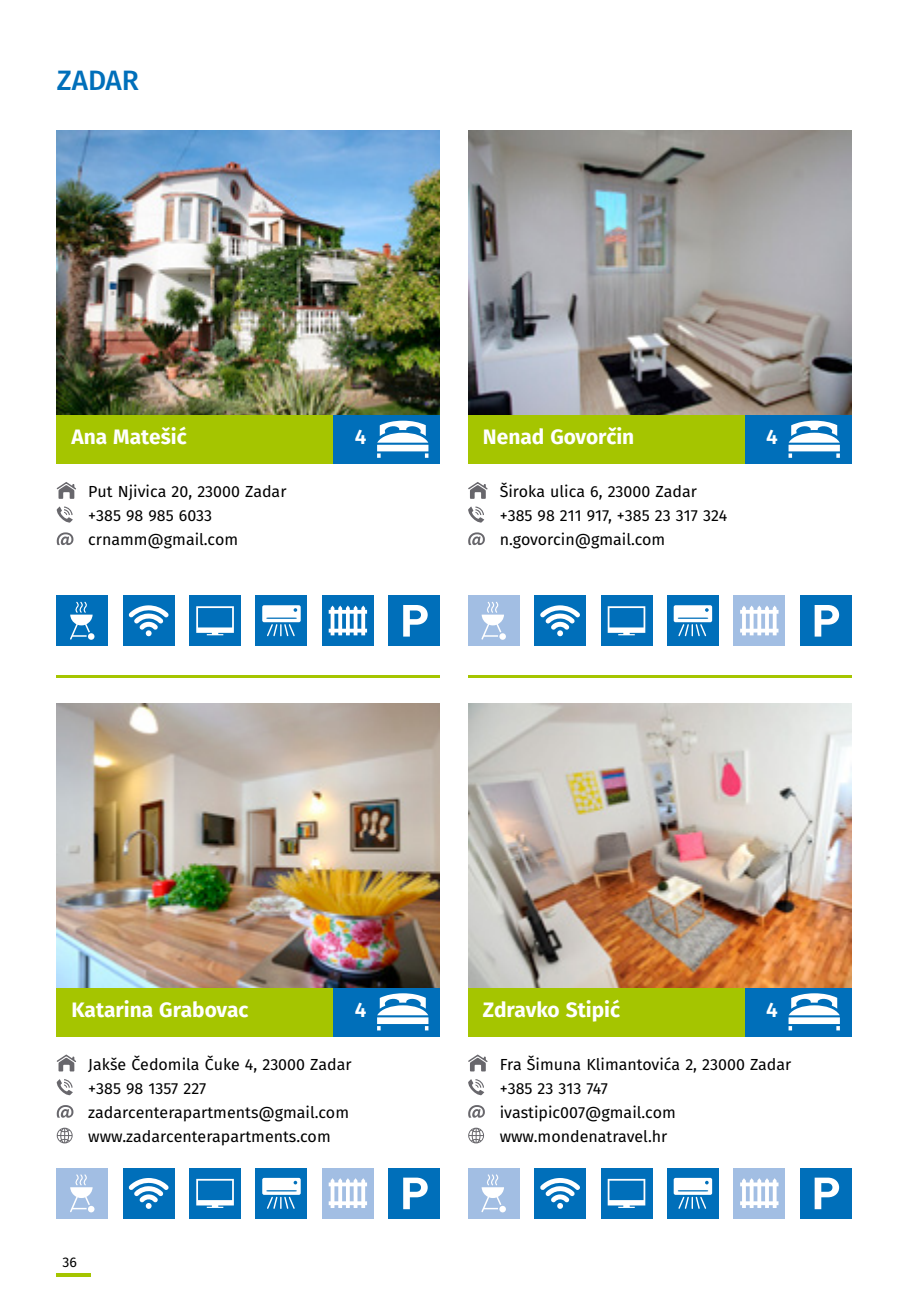
<style>
.page{position:relative;width:908px;height:1304px;background:#fff}
.page>*{position:absolute;margin:0;border:0;box-sizing:border-box;transform-origin:0 0}
.t1{font:500 28px "Fira Sans";color:#006fba}
.t2{font:700 20.8px "Fira Sans";color:#fff}
.t3{font:600 20.8px "Fira Sans";color:#fff}
.t4{font:16px/24px "Fira Sans";color:#000}
.t5{font:14px "Fira Sans";color:#000}
</style>
<div class="page">
<hr style="left:57px;top:1273px;width:34px;height:4px;background:#a5c500">
<img style="left:57px;top:130px;width:382px;height:285px">
<div style="left:57px;top:415px;width:382px;height:48px;background:#a5c500"></div>
<div style="left:333px;top:415px;width:106px;height:48px;background:#006fba"></div>
<svg style="left:377px;top:421px;width:51px;height:37px"></svg>
<svg style="left:57px;top:532px;width:16px;height:13px"></svg>
<svg style="left:56px;top:506px;width:17px;height:17px"></svg>
<svg style="left:57px;top:482px;width:19px;height:17px"></svg>
<div style="left:57px;top:595px;width:51px;height:51px;background:#006fba"></div>
<svg style="left:70px;top:602px;width:24px;height:38px"></svg>
<div style="left:123px;top:595px;width:51px;height:51px;background:#006fba"></div>
<svg style="left:128px;top:605px;width:41px;height:31px"></svg>
<div style="left:189px;top:595px;width:51px;height:51px;background:#006fba"></div>
<svg style="left:196px;top:606px;width:38px;height:29px"></svg>
<div style="left:388px;top:595px;width:51px;height:51px;background:#006fba"></div>
<svg style="left:403px;top:605px;width:24px;height:32px"></svg>
<div style="left:256px;top:595px;width:51px;height:51px;background:#006fba"></div>
<svg style="left:262px;top:605px;width:38px;height:31px"></svg>
<div style="left:322px;top:595px;width:51px;height:51px;background:#006fba"></div>
<svg style="left:328px;top:606px;width:39px;height:29px"></svg>
<img style="left:468px;top:130px;width:382px;height:285px">
<div style="left:468px;top:415px;width:382px;height:48px;background:#a5c500"></div>
<div style="left:744px;top:415px;width:106px;height:48px;background:#006fba"></div>
<svg style="left:788px;top:421px;width:51px;height:37px"></svg>
<svg style="left:468px;top:532px;width:16px;height:13px"></svg>
<svg style="left:468px;top:506px;width:16px;height:17px"></svg>
<svg style="left:468px;top:482px;width:19px;height:17px"></svg>
<div style="left:468px;top:595px;width:51px;height:51px;background:#a2bee3"></div>
<svg style="left:481px;top:602px;width:24px;height:38px"></svg>
<div style="left:534px;top:595px;width:51px;height:51px;background:#006fba"></div>
<svg style="left:540px;top:605px;width:40px;height:31px"></svg>
<div style="left:600px;top:595px;width:51px;height:51px;background:#006fba"></div>
<svg style="left:607px;top:606px;width:38px;height:29px"></svg>
<div style="left:799px;top:595px;width:51px;height:51px;background:#006fba"></div>
<svg style="left:814px;top:605px;width:24px;height:32px"></svg>
<div style="left:667px;top:595px;width:51px;height:51px;background:#006fba"></div>
<svg style="left:673px;top:605px;width:38px;height:31px"></svg>
<div style="left:733px;top:595px;width:51px;height:51px;background:#a2bee3"></div>
<svg style="left:740px;top:606px;width:38px;height:29px"></svg>
<img style="left:468px;top:703px;width:382px;height:285px">
<div style="left:468px;top:988px;width:382px;height:48px;background:#a5c500"></div>
<div style="left:744px;top:988px;width:106px;height:48px;background:#006fba"></div>
<svg style="left:788px;top:993px;width:51px;height:37px"></svg>
<svg style="left:468px;top:1105px;width:16px;height:13px"></svg>
<svg style="left:468px;top:1079px;width:16px;height:17px"></svg>
<svg style="left:468px;top:1128px;width:16px;height:15px"></svg>
<svg style="left:468px;top:1054px;width:19px;height:17px"></svg>
<div style="left:468px;top:1168px;width:51px;height:51px;background:#a2bee3"></div>
<svg style="left:481px;top:1174px;width:24px;height:38px"></svg>
<div style="left:534px;top:1168px;width:51px;height:51px;background:#006fba"></div>
<svg style="left:540px;top:1178px;width:40px;height:31px"></svg>
<div style="left:600px;top:1168px;width:51px;height:51px;background:#006fba"></div>
<svg style="left:607px;top:1179px;width:38px;height:29px"></svg>
<div style="left:799px;top:1168px;width:51px;height:51px;background:#006fba"></div>
<svg style="left:814px;top:1178px;width:24px;height:31px"></svg>
<div style="left:667px;top:1168px;width:51px;height:51px;background:#006fba"></div>
<svg style="left:673px;top:1178px;width:38px;height:31px"></svg>
<div style="left:733px;top:1168px;width:51px;height:51px;background:#a2bee3"></div>
<svg style="left:740px;top:1178px;width:38px;height:30px"></svg>
<img style="left:57px;top:703px;width:382px;height:285px">
<div style="left:57px;top:988px;width:382px;height:48px;background:#a5c500"></div>
<div style="left:333px;top:988px;width:106px;height:48px;background:#006fba"></div>
<svg style="left:377px;top:993px;width:51px;height:37px"></svg>
<svg style="left:57px;top:1105px;width:16px;height:13px"></svg>
<svg style="left:56px;top:1079px;width:17px;height:17px"></svg>
<svg style="left:57px;top:1128px;width:16px;height:15px"></svg>
<svg style="left:57px;top:1054px;width:19px;height:17px"></svg>
<div style="left:57px;top:1168px;width:51px;height:51px;background:#a2bee3"></div>
<svg style="left:70px;top:1174px;width:24px;height:38px"></svg>
<div style="left:123px;top:1168px;width:51px;height:51px;background:#006fba"></div>
<svg style="left:128px;top:1178px;width:41px;height:31px"></svg>
<div style="left:189px;top:1168px;width:51px;height:51px;background:#006fba"></div>
<svg style="left:196px;top:1179px;width:38px;height:29px"></svg>
<div style="left:388px;top:1168px;width:51px;height:51px;background:#006fba"></div>
<svg style="left:403px;top:1178px;width:24px;height:31px"></svg>
<div style="left:256px;top:1168px;width:51px;height:51px;background:#006fba"></div>
<svg style="left:262px;top:1178px;width:38px;height:31px"></svg>
<div style="left:322px;top:1168px;width:51px;height:51px;background:#a2bee3"></div>
<svg style="left:328px;top:1178px;width:39px;height:30px"></svg>
<hr style="left:57px;top:675px;width:382px;height:2px;background:#a5c500">
<hr style="left:468px;top:675px;width:382px;height:2px;background:#a5c500">
<h1 class="t1" style="left:57px;top:58px;width:84px">ZADAR</h1>
<h2 class="t2" style="left:71px;top:420px;width:117px">Ana Matešić</h2>
<h2 class="t3" style="left:354px;top:420px;width:13px">4</h2>
<p class="t4" style="left:88px;top:479px;width:200px">Put Njivica 20, 23000 Zadar +385 98 985 6033 crnamm@gmail.com</p>
<h2 class="t2" style="left:482px;top:420px;width:153px">Nenad Govorčin</h2>
<h2 class="t3" style="left:765px;top:420px;width:13px">4</h2>
<p class="t4" style="left:499px;top:479px;width:229px">Široka ulica 6, 23000 Zadar +385 98 211 917, +385 23 317 324 n.govorcin@gmail.com</p>
<h2 class="t2" style="left:71px;top:992px;width:178px">Katarina Grabovac</h2>
<h2 class="t3" style="left:354px;top:992px;width:13px">4</h2>
<p class="t4" style="left:88px;top:1052px;width:265px">Jakše Čedomila Čuke 4, 23000 Zadar +385 98 1357 227 zadarcenterapartments@gmail.com www.zadarcenterapartments.com</p>
<p class="t5" style="left:62px;top:1251px;width:16px">36</p>
<h2 class="t2" style="left:482px;top:992px;width:139px">Zdravko Stipić</h2>
<h2 class="t3" style="left:765px;top:992px;width:13px">4</h2>
<p class="t4" style="left:499px;top:1052px;width:293px">Fra Šimuna Klimantovića 2, 23000 Zadar +385 23 313 747<br>ivastipic007@gmail.com www.mondenatravel.hr</p>
</div>
